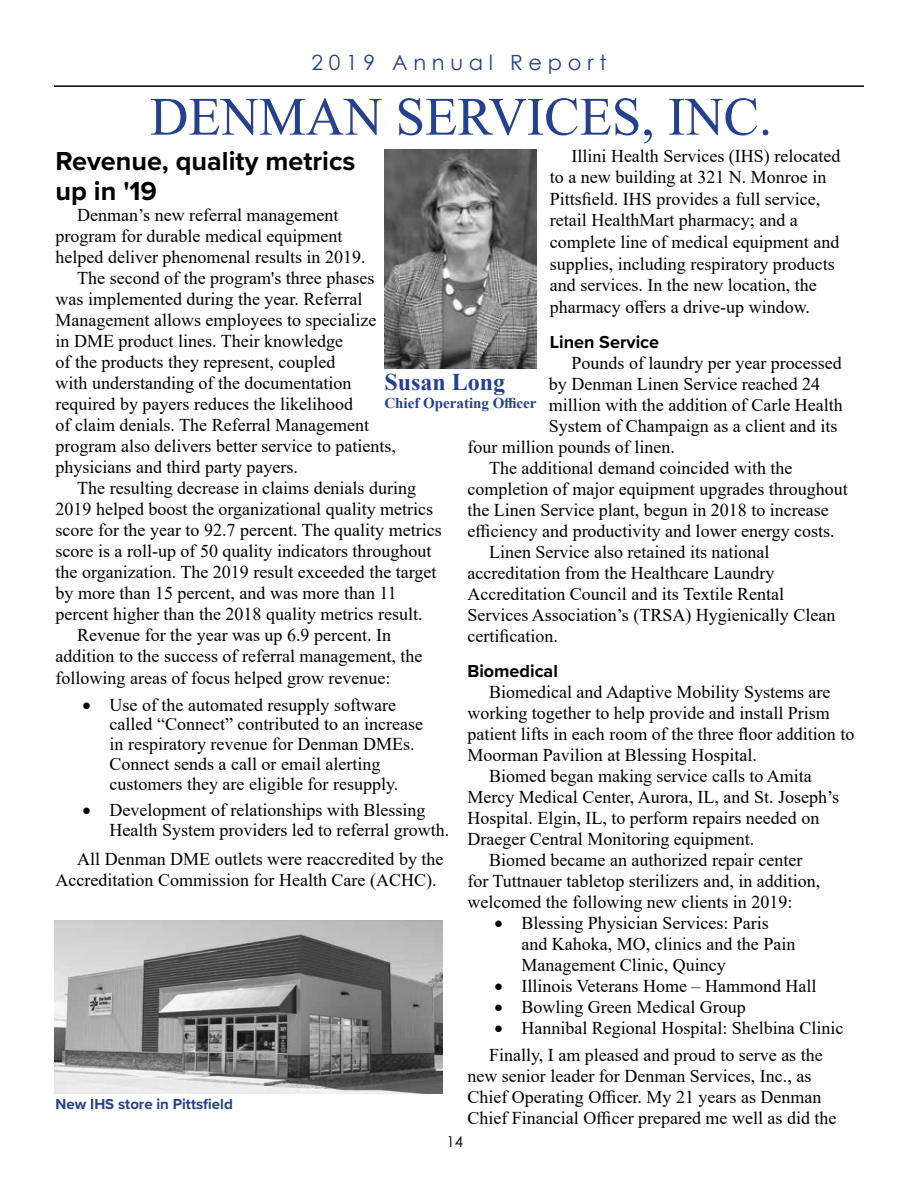
<style>
.page{position:relative;width:918px;height:1188px;background:#fff}
.page>*{position:absolute;margin:0;border:0;box-sizing:border-box;transform-origin:0 0}
.t1{font:54px "Times New Roman";color:#25408f}
.t2{font:700 27px/30px "Proxima Nova";color:#000}
.t3{font:700 24px "Times New Roman";color:#25408f}
.t4{font:21px "Century Gothic";letter-spacing:.27em;color:#25408f}
.t5{font:18px/21.6px "Times New Roman";color:#000}
.t6{font:700 18px "Proxima Nova";color:#000}
.t7{font:700 15px "Proxima Nova";color:#25408f}
.t8{font:700 15px "Times New Roman";color:#25408f}
.t9{font:15px "Century Gothic";color:#000}
</style>
<div class="page">
<img style="left:54px;top:920px;width:389px;height:173px">
<hr style="left:54px;top:85px;width:810px;height:2px;background:#000">
<img style="left:384px;top:149px;width:152px;height:219px">
<p class="t4" style="left:312px;top:47px;width:296px">2019 Annual Report</p>
<h1 class="t1" style="left:150px;top:78px;width:623px">DENMAN SERVICES, INC.</h1>
<p class="t5" style="left:550px;top:144px;width:292px;text-indent:22px">Illini Health Services (IHS) relocated to a new building at 321 N. Monroe in Pittsfield. IHS provides a full service, retail HealthMart pharmacy; and a complete line of medical equipment and supplies, including respiratory products and services. In the new location, the pharmacy offers a drive-up window.</p>
<p class="t6" style="left:550px;top:329px;width:111px">Linen Service</p>
<p class="t5" style="left:572px;top:352px;width:272px">Pounds of laundry per year processed</p>
<p class="t5" style="left:549px;top:373px;width:273px">by Denman Linen Service reached 24</p>
<p class="t5" style="left:549px;top:394px;width:295px">million with the addition of Carle Health</p>
<p class="t5" style="left:549px;top:415px;width:290px">System of Champaign as a client and its</p>
<p class="t5" style="left:467px;top:436px;width:209px">four million pounds of linen.</p>
<p class="t5" style="left:489px;top:457px;width:305px">The additional demand coincided with the</p>
<p class="t5" style="left:467px;top:478px;width:382px">completion of major equipment upgrades throughout</p>
<p class="t5" style="left:467px;top:499px;width:363px">the Linen Service plant, begun in 2018 to increase</p>
<p class="t5" style="left:467px;top:520px;width:369px">efficiency and productivity and lower energy costs.</p>
<p class="t5" style="left:489px;top:541px;width:282px">Linen Service also retained its national</p>
<p class="t5" style="left:467px;top:562px;width:308px">accreditation from the Healthcare Laundry</p>
<p class="t5" style="left:467px;top:583px;width:318px">Accreditation Council and its Textile Rental</p>
<p class="t5" style="left:467px;top:604px;width:369px">Services Association’s (TRSA) Hygienically Clean</p>
<p class="t5" style="left:467px;top:625px;width:92px">certification.</p>
<p class="t6" style="left:467px;top:657px;width:92px">Biomedical</p>
<p class="t5" style="left:489px;top:680px;width:343px">Biomedical and Adaptive Mobility Systems are</p>
<p class="t5" style="left:467px;top:701px;width:364px">working together to help provide and install Prism</p>
<p class="t5" style="left:467px;top:722px;width:388px">patient lifts in each room of the three floor addition to</p>
<p class="t5" style="left:467px;top:743px;width:291px">Moorman Pavilion at Blessing Hospital.</p>
<p class="t5" style="left:489px;top:764px;width:324px">Biomed began making service calls to Amita</p>
<p class="t5" style="left:467px;top:785px;width:373px">Mercy Medical Center, Aurora, IL, and St. Joseph’s</p>
<p class="t5" style="left:467px;top:806px;width:353px">Hospital. Elgin, IL, to perform repairs needed on</p>
<p class="t5" style="left:467px;top:827px;width:288px">Draeger Central Monitoring equipment.</p>
<p class="t5" style="left:489px;top:848px;width:315px">Biomed became an authorized repair center</p>
<p class="t5" style="left:467px;top:869px;width:354px">for Tuttnauer tabletop sterilizers and, in addition,</p>
<p class="t5" style="left:467px;top:890px;width:326px">welcomed the following new clients in 2019:</p>
<p class="t5" style="left:521px;top:912px;width:275px;line-height:21px;text-indent:-27px">• Blessing Physician Services: Paris and Kahoka, MO, clinics and the Pain<br>Management Clinic, Quincy</p>
<p class="t5" style="left:494px;top:974px;width:324px">• Illinois Veterans Home – Hammond Hall</p>
<p class="t5" style="left:494px;top:995px;width:253px">• Bowling Green Medical Group</p>
<p class="t5" style="left:489px;top:1013px;width:356px;line-height:27.8px;text-indent:5px">• Hannibal Regional Hospital: Shelbina Clinic<br>Finally, I am pleased and proud to serve as the</p>
<p class="t5" style="left:467px;top:1065px;width:371px;line-height:21px">new senior leader for Denman Services, Inc., as<br>Chief Operating Officer. My 21 years as Denman<br>Chief Financial Officer prepared me well as did the</p>
<h2 class="t2" style="left:56px;top:146px;width:301px">Revenue, quality metrics up in '19</h2>
<p class="t5" style="left:77px;top:204px;width:263px">Denman’s new referral management</p>
<p class="t5" style="left:56px;top:225px;width:288px">program for durable medical equipment</p>
<p class="t5" style="left:56px;top:246px;width:311px">helped deliver phenomenal results in 2019.</p>
<p class="t5" style="left:77px;top:267px;width:299px">The second of the program's three phases</p>
<p class="t5" style="left:56px;top:288px;width:308px">was implemented during the year. Referral</p>
<p class="t5" style="left:56px;top:309px;width:322px">Management allows employees to specialize</p>
<p class="t5" style="left:56px;top:330px;width:289px">in DME product lines. Their knowledge</p>
<p class="t5" style="left:56px;top:351px;width:281px">of the products they represent, coupled</p>
<p class="t5" style="left:56px;top:372px;width:297px">with understanding of the documentation</p>
<p class="t5" style="left:56px;top:393px;width:299px">required by payers reduces the likelihood</p>
<p class="t5" style="left:56px;top:414px;width:315px">of claim denials. The Referral Management</p>
<p class="t5" style="left:56px;top:435px;width:342px">program also delivers better service to patients,</p>
<p class="t5" style="left:56px;top:456px;width:244px">physicians and third party payers.</p>
<p class="t5" style="left:77px;top:477px;width:340px">The resulting decrease in claims denials during</p>
<p class="t5" style="left:56px;top:498px;width:379px">2019 helped boost the organizational quality metrics</p>
<p class="t5" style="left:56px;top:519px;width:388px">score for the year to 92.7 percent. The quality metrics</p>
<p class="t5" style="left:56px;top:540px;width:377px">score is a roll-up of 50 quality indicators throughout</p>
<p class="t5" style="left:56px;top:561px;width:382px">the organization. The 2019 result exceeded the target</p>
<p class="t5" style="left:56px;top:582px;width:343px">by more than 15 percent, and was more than 11</p>
<p class="t5" style="left:56px;top:603px;width:368px">percent higher than the 2018 quality metrics result.</p>
<p class="t5" style="left:77px;top:624px;width:315px">Revenue for the year was up 6.9 percent. In</p>
<p class="t5" style="left:56px;top:645px;width:368px">addition to the success of referral management, the</p>
<p class="t5" style="left:56px;top:667px;width:336px">following areas of focus helped grow revenue:</p>
<p class="t5" style="left:110px;top:694px;width:315px;line-height:19.8px;text-indent:-27px">• Use of the automated resupply software called “Connect” contributed to an increase in respiratory revenue for Denman DMEs.<br>Connect sends a call or email alerting customers they are eligible for resupply.</p>
<p class="t5" style="left:110px;top:800px;width:341px;line-height:19.8px;text-indent:-27px">• Development of relationships with Blessing<br>Health System providers led to referral growth.</p>
<p class="t5" style="left:56px;top:847px;width:390px;text-indent:22px">All Denman DME outlets were reaccredited by the<br>Accreditation Commission for Health Care (ACHC).</p>
<h3 class="t3" style="left:384px;top:365px;width:122px">Susan Long</h3>
<p class="t8" style="left:384px;top:392px;width:153px">Chief Operating Officer</p>
<p class="t7" style="left:56px;top:1093px;width:179px">New IHS store in Pittsfield</p>
<p class="t9" style="left:446px;top:1132px;width:18px">14</p>
</div>
